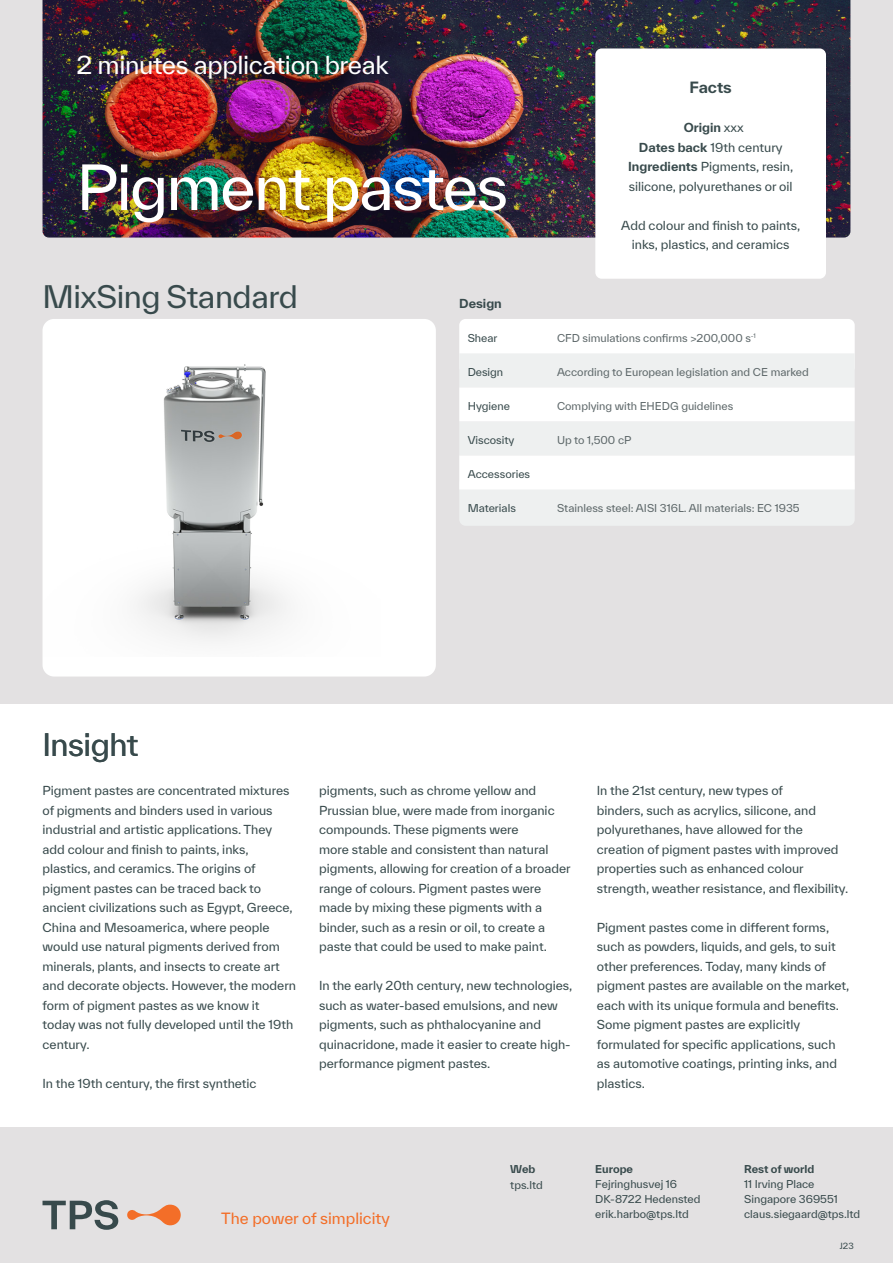
<style>
.page{position:relative;width:893px;height:1263px;background:#fff}
.page>*{position:absolute;margin:0;border:0;box-sizing:border-box;transform-origin:0 0}
.t1{font:60px "TWK Everett";letter-spacing:-.03em;color:#fff}
.t2{font:30px "TWK Everett";letter-spacing:-.015em;color:#384a4c}
.Sub_headling{font:24px "TWK Everett";letter-spacing:-.015em;color:#fff}
.t3{font:15px "TWK Everett";color:#f36e28}
.Body_copy_8pt{font:700 15px "TWK Everett";letter-spacing:-.005em;color:#384a4c}
.Body_copy_8pt-2{font:12px/19.5px "TWK Everett";color:#384a4c}
.Body_copy_8pt-3{font:700 12px "TWK Everett";color:#384a4c}
.t4{font:10.5px "TWK Everett";color:#5e686a}
.t5{font:10.5px/15px "TWK Everett";color:#384a4c}
.t6{font:700 10.5px "TWK Everett";color:#384a4c}
.t7{font:8.25px "TWK Everett";color:#384a4c}
.s1{font-weight:400}
.s2{font-weight:700}
</style>
<div class="page">
<div style="left:0;top:1127px;width:893px;height:136px;background:#e3e1e2"></div>
<svg style="left:43px;top:1200px;width:75px;height:30px"></svg>
<svg style="left:127px;top:1204px;width:54px;height:21px"></svg>
<div style="left:0;top:0;width:893px;height:704px;background:#e3e1e2"></div>
<svg style="left:43px;top:319px;width:393px;height:357px;fill:#fff"></svg>
<div style="left:459px;top:319px;width:396px;height:55px;background:#fff;border-radius:6px"></div>
<div style="left:459px;top:477px;width:396px;height:49px;background:#eef0f0;border-radius:6px"></div>
<svg style="left:459px;top:353px;width:396px;height:136px"></svg>
<img style="left:43px;top:0;width:807px;height:238px">
<div style="left:595px;top:48px;width:231px;height:231px;background:#fff;border-radius:6px"></div>
<p class="Sub_headling" style="left:77px;top:48px;width:314px">2 minutes application break</p>
<p class="t1" style="left:77px;top:146px;width:433px">Pigment pastes</p>
<h2 class="t2" style="left:43px;top:275px;width:257px">MixSing Standard</h2>
<h2 class="t2" style="left:167px;top:275px;width:116px">Process</h2>
<p class="Body_copy_8pt-3" style="left:459px;top:294px;width:44px">Design</p>
<p class="Body_copy_8pt" style="left:689px;top:77px;width:44px">Facts</p>
<p class="Body_copy_8pt-3" style="left:684px;top:119px;width:61px">Origin <span class="s1">xxx</span></p>
<p class="Body_copy_8pt-2" style="left:639px;top:137px;width:145px"><span class="s2">Dates back</span> 19th century</p>
<p class="Body_copy_8pt-2" style="left:628px;top:157px;width:167px"><span class="s2">Ingredients</span> Pigments, resin, silicone, polyurethanes or oil</p>
<p class="Body_copy_8pt-2" style="left:621px;top:215px;width:181px;text-align:center">Add colour and finish to paints, inks, plastics, and ceramics</p>
<p class="t5" style="left:468px;top:330px;width:31px">Shear</p>
<p class="t4" style="left:557px;top:330px;width:200px">CFD simulations confirms &gt;200,000 s<sup>-1</sup></p>
<p class="t5" style="left:468px;top:364px;width:37px">Design</p>
<p class="t4" style="left:557px;top:364px;width:253px">According to European legislation and CE marked</p>
<p class="t5" style="left:468px;top:398px;width:44px">Hygiene</p>
<p class="t4" style="left:557px;top:398px;width:178px">Complying with EHEDG guidelines</p>
<p class="t5" style="left:468px;top:432px;width:48px">Viscosity</p>
<p class="t4" style="left:557px;top:432px;width:76px">Up to 1,500 cP</p>
<p class="t5" style="left:468px;top:466px;width:64px">Accessories</p>
<p class="t5" style="left:468px;top:500px;width:50px">Materials</p>
<p class="t4" style="left:557px;top:500px;width:244px">Stainless steel: AISI 316L. All materials: EC 1935</p>
<p class="t4" style="left:587px;top:432px;width:55px">7 ,000 cP</p>
<h2 class="t2" style="left:43px;top:724px;width:98px">Insight</h2>
<p class="Body_copy_8pt-2" style="left:43px;top:781px;width:255px">Pigment pastes are concentrated mixtures of pigments and binders used in various industrial and artistic applications. They add colour and finish to paints, inks, plastics, and ceramics. The origins of pigment pastes can be traced back to ancient civilizations such as Egypt, Greece, China and Mesoamerica, where people would use natural pigments derived from minerals, plants, and insects to create art and decorate objects. However, the modern form of pigment pastes as we know it<br>today was not fully developed until the 19th century.</p>
<p class="Body_copy_8pt-2" style="left:43px;top:1073px;width:216px">In the 19th century, the first synthetic</p>
<p class="Body_copy_8pt-2" style="left:319px;top:781px;width:253px">pigments, such as chrome yellow and Prussian blue, were made from inorganic compounds. These pigments were<br>more stable and consistent than natural pigments, allowing for creation of a broader range of colours. Pigment pastes were made by mixing these pigments with a binder, such as a resin or oil, to create a paste that could be used to make paint.</p>
<p class="Body_copy_8pt-2" style="left:319px;top:976px;width:255px">In the early 20th century, new technologies, such as water-based emulsions, and new pigments, such as phthalocyanine and quinacridone, made it easier to create high&shy;performance pigment pastes.</p>
<p class="Body_copy_8pt-2" style="left:597px;top:781px;width:253px">In the 21st century, new types of<br>binders, such as acrylics, silicone, and polyurethanes, have allowed for the creation of pigment pastes with improved properties such as enhanced colour strength, weather resistance, and flexibility.</p>
<p class="Body_copy_8pt-2" style="left:597px;top:917px;width:254px">Pigment pastes come in different forms, such as powders, liquids, and gels, to suit other preferences. Today, many kinds of pigment pastes are available on the market, each with its unique formula and benefits.<br>Some pigment pastes are explicitly formulated for specific applications, such as automotive coatings, printing inks, and plastics.</p>
<p class="t3" style="left:221px;top:1208px;width:170px">The power of simplicity</p>
<p class="t6" style="left:510px;top:1161px;width:27px">Web</p>
<p class="t5" style="left:510px;top:1177px;width:34px">tps.ltd</p>
<p class="t6" style="left:595px;top:1161px;width:39px">Europe</p>
<p class="t5" style="left:595px;top:1176px;width:107px">Fejringhusvej 16<br>DK-8722 Hedensted erik.harbo@tps.ltd</p>
<p class="t6" style="left:744px;top:1161px;width:72px">Rest of world</p>
<p class="t5" style="left:744px;top:1176px;width:118px">11 Irving Place<br>Singapore 369551 claus.siegaard@tps.ltd</p>
<p class="t7" style="left:840px;top:1240px;width:15px">J23</p>
</div>
